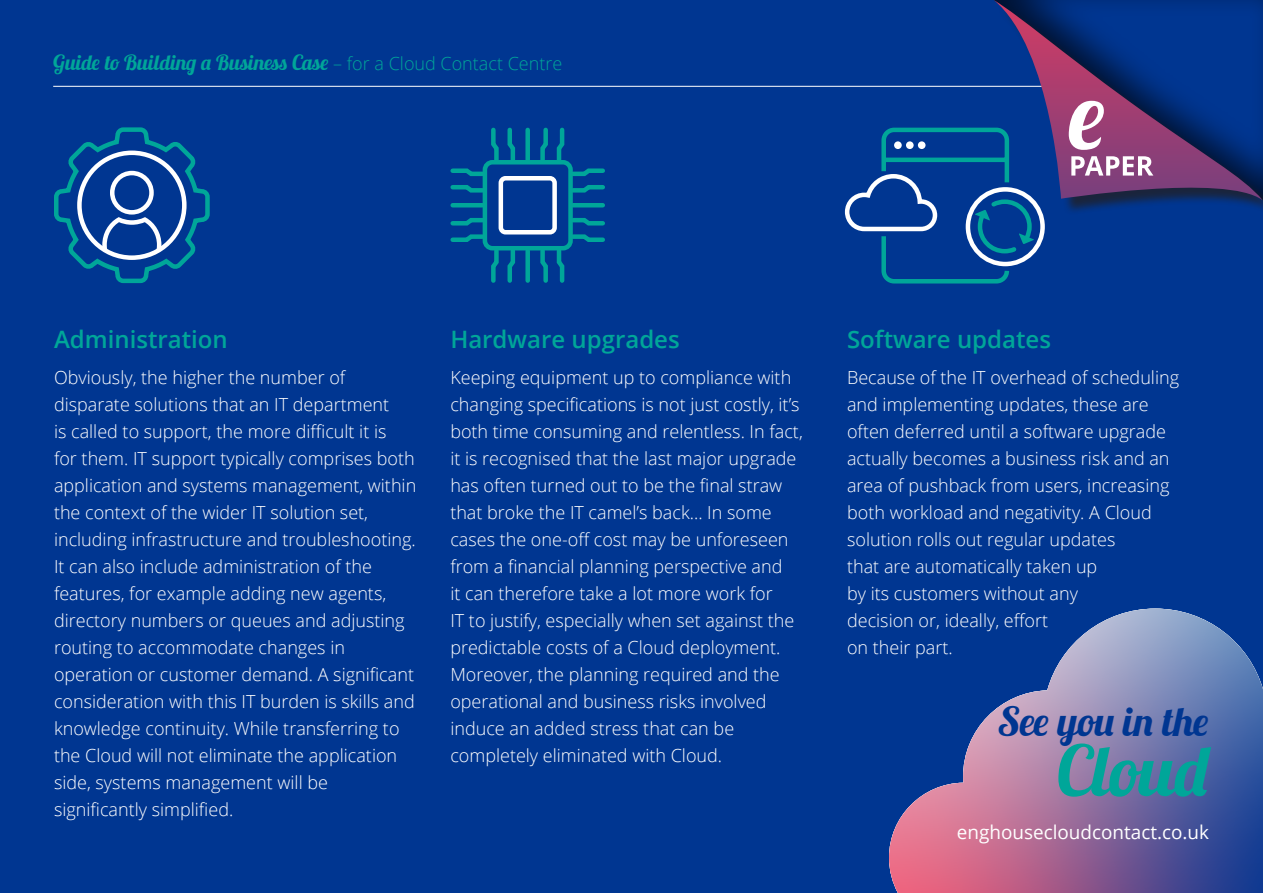
<style>
.page{position:relative;width:1263px;height:893px;background:#fff}
.page>*{position:absolute;margin:0;border:0;box-sizing:border-box;transform-origin:0 0}
.t1{font:70.35px "Lobster 1.3";letter-spacing:-.005em;color:#00a699}
.t2{font:40.2px "Lobster 1.3";color:#003691}
.t3{font:600 24px "Open Sans";color:#00a699}
.t4{font:21px "Lobster 1.3";letter-spacing:.02em;color:#00a699}
.t5{font:18.9px "Open Sans";color:#fff}
.t6{font:300 18px/27px "Open Sans";color:#fff}
.s1{font-family:"Open Sans";font-weight:300;font-size:18px}
</style>
<div class="page">
<div style="left:0;top:0;width:1262px;height:893px;background:#003691"></div>
<svg style="left:889px;top:609px;width:374px;height:284px"></svg>
<div style="left:981px;top:0;width:282px;height:203px;background:#003691"></div>
<hr style="left:53px;top:86px;width:991px;height:1px;background:#fff">
<svg style="left:54px;top:127px;width:156px;height:157px"></svg>
<div style="left:77px;top:151px;width:110px;height:109px;border:4px solid #fff;border-radius:50%"></div>
<div style="left:997px;top:4px;width:266px;height:212px;background:#231f20;opacity:.75"></div>
<svg style="left:994px;top:0;width:268px;height:200px"></svg>
<svg style="left:1069px;top:101px;width:35px;height:49px;background:#cfa5be"></svg>
<svg style="left:450px;top:127px;width:155px;height:156px"></svg>
<svg style="left:1071px;top:156px;width:82px;height:20px;background:#c19cba"></svg>
<svg style="left:844px;top:125px;width:190px;height:159px"></svg>
<p class="t4" style="left:53px;top:49px;width:511px">Guide to Building a Business Case <span class="s1">– for a Cloud Contact Centre</span></p>
<p class="t3" style="left:54px;top:323px;width:175px">Administration</p>
<p class="t6" style="left:54px;top:363px;width:364px">Obviously, the higher the number of disparate solutions that an IT department<br>is called to support, the more difficult it is<br>for them. IT support typically comprises both application and systems management, within the context of the wider IT solution set, including infrastructure and troubleshooting.<br>It can also include administration of the features, for example adding new agents, directory numbers or queues and adjusting routing to accommodate changes in operation or customer demand. A significant consideration with this IT burden is skills and knowledge continuity. While transferring to the Cloud will not eliminate the application side, systems management will be significantly simplified.</p>
<p class="t3" style="left:450px;top:323px;width:231px">Hardware upgrades</p>
<p class="t6" style="left:450px;top:363px;width:354px">Keeping equipment up to compliance with changing specifications is not just costly, it’s both time consuming and relentless. In fact, it is recognised that the last major upgrade has often turned out to be the final straw that broke the IT camel’s back... In some cases the one-off cost may be unforeseen from a financial planning perspective and<br>it can therefore take a lot more work for<br>IT to justify, especially when set against the predictable costs of a Cloud deployment.<br>Moreover, the planning required and the operational and business risks involved induce an added stress that can be completely eliminated with Cloud.</p>
<p class="t3" style="left:847px;top:323px;width:205px">Software updates</p>
<p class="t6" style="left:847px;top:363px;width:334px">Because of the IT overhead of scheduling and implementing updates, these are often deferred until a software upgrade actually becomes a business risk and an area of pushback from users, increasing both workload and negativity. A Cloud solution rolls out regular updates<br>that are automatically taken up<br>by its customers without any<br>decision or, ideally, effort<br>on their part.</p>
<p class="t2" style="left:997px;top:696px;width:213px">See you in the</p>
<p class="t1" style="left:1057px;top:726px;width:153px">Cloud</p>
<p class="t5" style="left:957px;top:819px;width:254px">enghousecloudcontact.co.uk</p>
</div>
